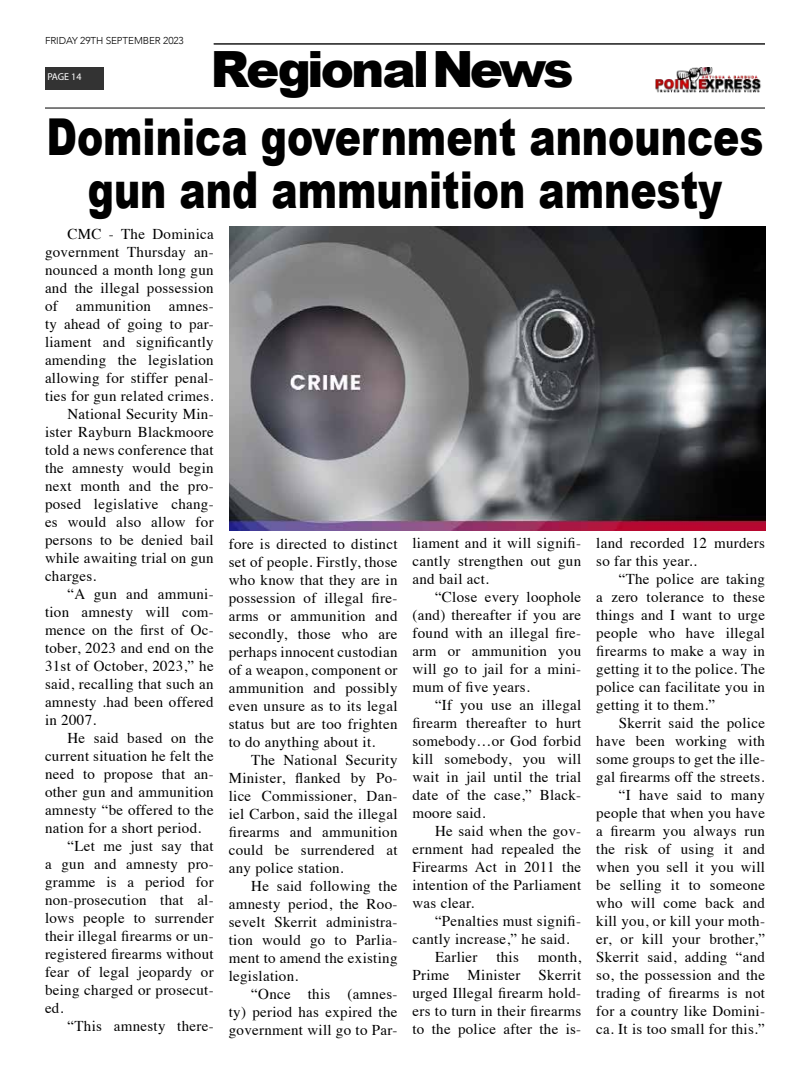
<style>
.page{position:relative;width:810px;height:1080px;background:#fff}
.page>*{position:absolute;margin:0;border:0;box-sizing:border-box;transform-origin:0 0}
.t1{font:900 50.88px/53.4px "Arial";color:#000;text-align:center;scale:.77 1}
.t2{font:900 50px "Arial";letter-spacing:-.06em;color:#000}
.t3{font:15px/18px "Times";letter-spacing:.02em;color:#000;text-align:justify}
.t4{font:300 10px "Avenir";letter-spacing:-.01em;color:#000}
.t5{font:10px "Myriad Pro";letter-spacing:-.005em;color:#fff}
</style>
<div class="page">
<div style="left:45px;top:67px;width:58px;height:22px;background:#333"></div>
<img style="left:656px;top:67px;width:105px;height:25px">
<hr style="left:45px;top:107px;width:720px;height:2px;background:#333">
<hr style="left:214px;top:43px;width:551px;height:2px;background:#333">
<img style="left:229px;top:227px;width:537px;height:304px">
<p class="t4" style="left:45px;top:34px;width:140px">FRIDAY 29TH SEPTEMBER 2023</p>
<p class="t5" style="left:47px;top:71px;width:36px">PAGE 14</p>
<h2 class="t2" style="left:210px;top:33px;width:365px">RegionalNews</h2>
<h1 class="t1" style="left:46px;top:109px;width:933px">Dominica government announces gun and ammunition amnesty</h1>
<p class="t3" style="left:68px;top:223px;width:148px">CMC - The Dominica</p>
<p class="t3" style="left:45px;top:241px;width:170px">government Thursday an-</p>
<p class="t3" style="left:45px;top:259px;width:170px">nounced a month long gun</p>
<p class="t3" style="left:45px;top:277px;width:170px">and the illegal possession</p>
<p class="t3" style="left:45px;top:295px;width:170px">of ammunition amnes-</p>
<p class="t3" style="left:45px;top:313px;width:170px">ty ahead of going to par-</p>
<p class="t3" style="left:45px;top:331px;width:170px">liament and significantly</p>
<p class="t3" style="left:45px;top:349px;width:170px">amending the legislation</p>
<p class="t3" style="left:45px;top:367px;width:170px">allowing for stiffer penal-</p>
<p class="t3" style="left:45px;top:385px;width:170px">ties for gun related crimes.</p>
<p class="t3" style="left:68px;top:403px;width:148px">National Security Min-</p>
<p class="t3" style="left:45px;top:421px;width:170px">ister Rayburn Blackmoore</p>
<p class="t3" style="left:45px;top:439px;width:170px">told a news conference that</p>
<p class="t3" style="left:45px;top:457px;width:170px">the amnesty would begin</p>
<p class="t3" style="left:45px;top:475px;width:170px">next month and the pro-</p>
<p class="t3" style="left:45px;top:493px;width:170px">posed legislative chang-</p>
<p class="t3" style="left:45px;top:511px;width:170px">es would also allow for</p>
<p class="t3" style="left:45px;top:529px;width:170px">persons to be denied bail</p>
<p class="t3" style="left:45px;top:547px;width:170px">while awaiting trial on gun</p>
<p class="t3" style="left:45px;top:565px;width:53px">charges.</p>
<p class="t3" style="left:68px;top:583px;width:148px">“A gun and ammuni-</p>
<p class="t3" style="left:45px;top:601px;width:170px">tion amnesty will com-</p>
<p class="t3" style="left:45px;top:619px;width:170px">mence on the first of Oc-</p>
<p class="t3" style="left:45px;top:637px;width:170px">tober, 2023 and end on the</p>
<p class="t3" style="left:45px;top:655px;width:170px">31st of October, 2023,” he</p>
<p class="t3" style="left:45px;top:673px;width:170px">said, recalling that such an</p>
<p class="t3" style="left:45px;top:691px;width:170px">amnesty .had been offered</p>
<p class="t3" style="left:45px;top:709px;width:53px">in 2007.</p>
<p class="t3" style="left:68px;top:727px;width:148px">He said based on the</p>
<p class="t3" style="left:45px;top:745px;width:170px">current situation he felt the</p>
<p class="t3" style="left:45px;top:763px;width:170px">need to propose that an-</p>
<p class="t3" style="left:45px;top:781px;width:170px">other gun and ammunition</p>
<p class="t3" style="left:45px;top:799px;width:170px">amnesty “be offered to the</p>
<p class="t3" style="left:45px;top:817px;width:158px">nation for a short period.</p>
<p class="t3" style="left:68px;top:835px;width:148px">“Let me just say that</p>
<p class="t3" style="left:45px;top:853px;width:170px">a gun and amnesty pro-</p>
<p class="t3" style="left:45px;top:871px;width:170px">gramme is a period for</p>
<p class="t3" style="left:45px;top:889px;width:170px">non-prosecution that al-</p>
<p class="t3" style="left:45px;top:907px;width:170px">lows people to surrender</p>
<p class="t3" style="left:45px;top:925px;width:170px">their illegal firearms or un-</p>
<p class="t3" style="left:45px;top:943px;width:170px">registered firearms without</p>
<p class="t3" style="left:45px;top:961px;width:170px">fear of legal jeopardy or</p>
<p class="t3" style="left:45px;top:979px;width:170px">being charged or prosecut-</p>
<p class="t3" style="left:45px;top:997px;width:20px">ed.</p>
<p class="t3" style="left:68px;top:1015px;width:148px">“This amnesty there-</p>
<p class="t3" style="left:229px;top:533px;width:170px">fore is directed to distinct set of people. Firstly, those who know that they are in possession of illegal fire&shy;arms or ammunition and secondly, those who are perhaps innocent custodian of a weapon, component or ammunition and possibly even unsure as to its legal status but are too frighten to do anything about it.</p>
<p class="t3" style="left:229px;top:749px;width:170px;text-indent:22px">The National Security Minister, flanked by Po&shy;lice Commissioner, Dan&shy;iel Carbon, said the illegal firearms and ammunition could be surrendered at any police station.</p>
<p class="t3" style="left:229px;top:875px;width:170px;text-indent:22px">He said following the amnesty period, the Roo&shy;sevelt Skerrit administra&shy;tion would go to Parlia&shy;ment to amend the existing legislation.</p>
<p class="t3" style="left:229px;top:983px;width:170px;text-indent:22px">“Once this (amnes&shy;ty) period has expired the government will go to Par-</p>
<p class="t3" style="left:412px;top:532px;width:170px">liament and it will signifi&shy;cantly strengthen out gun and bail act.</p>
<p class="t3" style="left:412px;top:586px;width:170px;text-indent:22px">“Close every loophole (and) thereafter if you are found with an illegal fire&shy;arm or ammunition you will go to jail for a mini&shy;mum of five years.</p>
<p class="t3" style="left:412px;top:694px;width:170px;text-indent:22px">“If you use an illegal firearm thereafter to hurt somebody…or God forbid kill somebody, you will wait in jail until the trial date of the case,” Black&shy;moore said.</p>
<p class="t3" style="left:412px;top:820px;width:170px;text-indent:22px">He said when the gov&shy;ernment had repealed the Firearms Act in 2011 the intention of the Parliament was clear.</p>
<p class="t3" style="left:435px;top:910px;width:148px">“Penalties must signifi-</p>
<p class="t3" style="left:412px;top:928px;width:159px">cantly increase,” he said.</p>
<p class="t3" style="left:435px;top:946px;width:148px">Earlier this month,</p>
<p class="t3" style="left:412px;top:964px;width:170px">Prime Minister Skerrit</p>
<p class="t3" style="left:412px;top:982px;width:170px">urged Illegal firearm hold-</p>
<p class="t3" style="left:412px;top:1000px;width:170px">ers to turn in their firearms</p>
<p class="t3" style="left:412px;top:1018px;width:170px">to the police after the is-</p>
<p class="t3" style="left:596px;top:532px;width:170px">land recorded 12 murders so far this year..</p>
<p class="t3" style="left:596px;top:568px;width:170px;text-indent:22px">“The police are taking a zero tolerance to these things and I want to urge people who have illegal firearms to make a way in getting it to the police. The police can facilitate you in getting it to them.”</p>
<p class="t3" style="left:596px;top:712px;width:170px;text-align:right">Skerrit said the police have been working with some groups to get the ille&shy;gal firearms off the streets. “I have said to many people that when you have a firearm you always run the risk of using it and when you sell it you will be selling it to someone who will come back and kill you, or kill your moth&shy;er, or kill your brother,”<br>Skerrit said, adding “and so, the possession and the trading of firearms is not for a country like Domini&shy;ca. It is too small for this.”</p>
</div>
